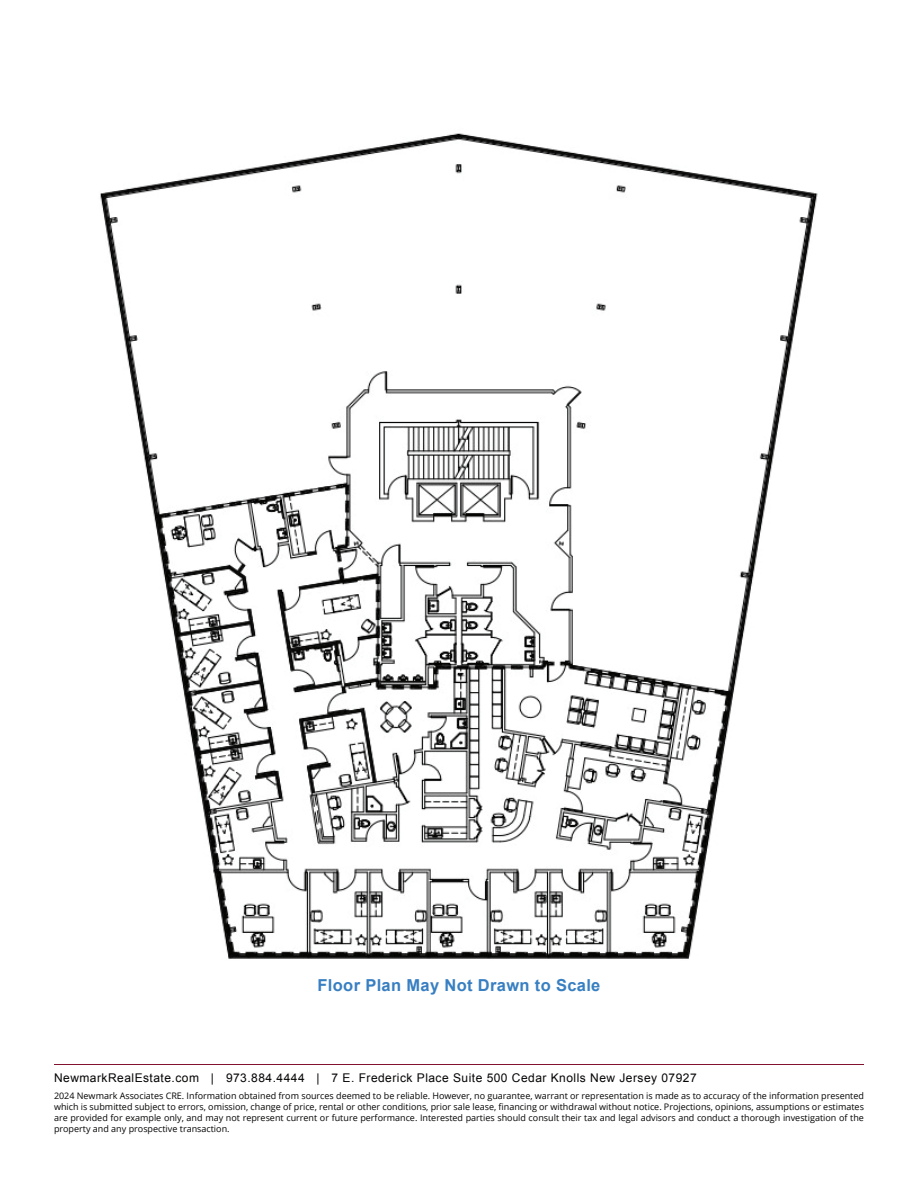
<style>
.page{position:relative;width:918px;height:1188px;background:#fff}
.page>*{position:absolute;margin:0;border:0;box-sizing:border-box;transform-origin:0 0}
.t1{font:700 16.5px "Arial";letter-spacing:.02em;color:#387fc2}
.t2{font:12px "Arial";letter-spacing:.04em;color:#040503}
.t3{font:9px/10.8px "Open Sans";color:#040503;text-align:justify}
</style>
<div class="page">
<hr style="left:54px;top:1064px;width:810px;height:1px;background:#82132e">
<img style="left:100px;top:133px;width:718px;height:826px">
<div style="left:98px;top:836px;width:102px;height:124px;background:#fff"></div>
<h1 class="t1" style="left:318px;top:974px;width:284px">Floor Plan May Not Drawn to Scale</h1>
<h2 class="t2" style="left:54px;top:1070px;width:644px">NewmarkRealEstate.com | 973.884.4444 | 7 E. Frederick Place Suite 500 Cedar Knolls New Jersey 07927</h2>
<p class="t3" style="left:54px;top:1090px;width:812px">2024 Newmark Associates CRE. Information obtained from sources deemed to be reliable. However, no guarantee, warrant or representation is made as to accuracy of the information presented which is submitted subject to errors, omission, change of price, rental or other conditions, prior sale lease, financing or withdrawal without notice. Projections, opinions, assumptions or estimates are provided for example only, and may not represent current or future performance. Interested parties should consult their tax and legal advisors and conduct a thorough investigation of the property and any prospective transaction.</p>
</div>
